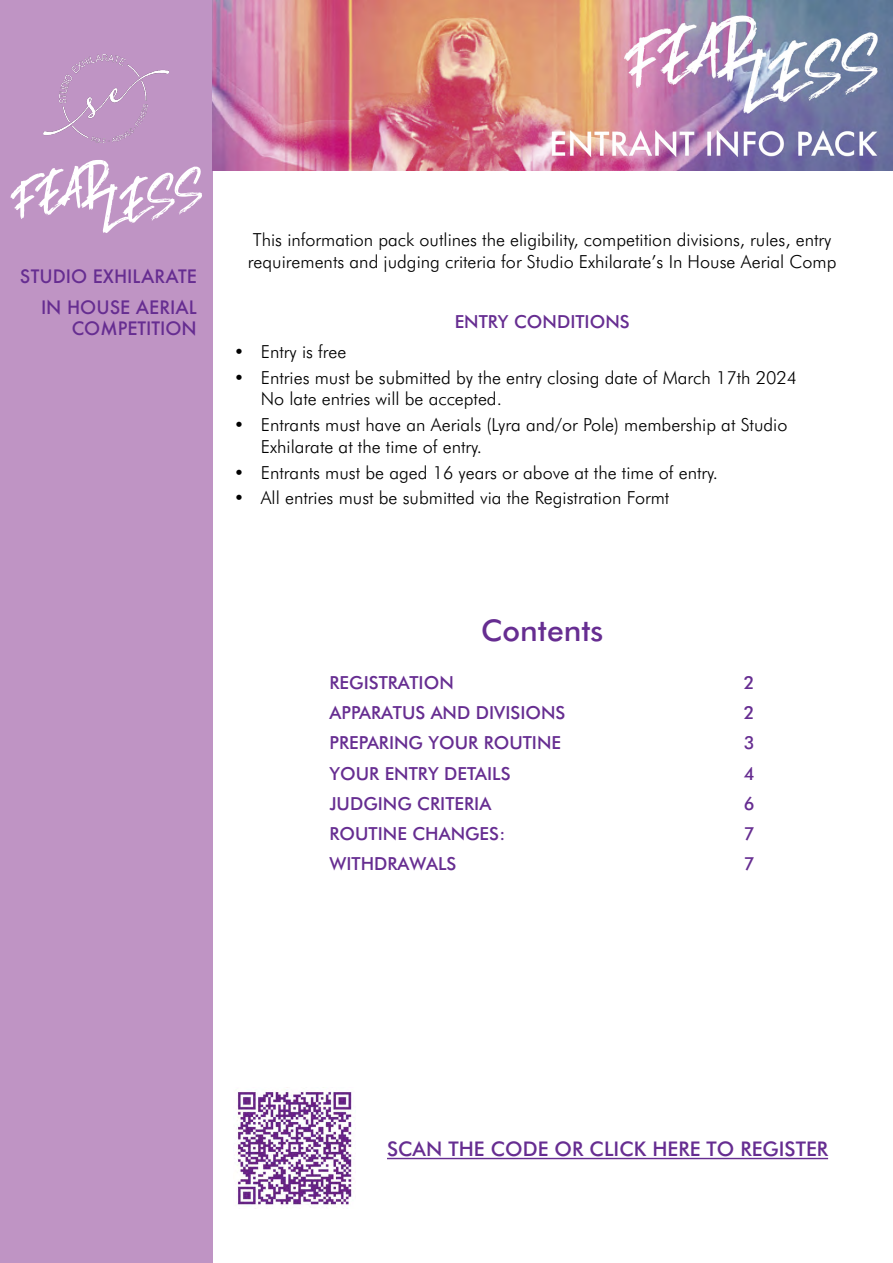
<style>
.page{position:relative;width:893px;height:1263px;background:#fff}
.page>*{position:absolute;margin:0;border:0;box-sizing:border-box;transform-origin:0 0}
.t1{font:500 30px "Futura BT";color:#662d91}
.t2{font:500 20.25px "Futura BT";color:#662d91}
.t3{font:300 18px/21.6px "Futura BT";color:#000}
.t4{font:500 18px "Futura BT";color:#662d91}
.t5{font:500 18px/30.2px "Futura";color:#662d91;text-align:right}
</style>
<div class="page">
<div style="left:0;top:0;width:213px;height:1263px;background:#bf94c4"></div>
<svg style="left:10px;top:160px;width:192px;height:73px"></svg>
<img style="left:44px;top:54px;width:125px;height:89px">
<hr style="left:387px;top:1158px;width:441px;height:1px;background:#662d91">
<img style="left:237px;top:1087px;width:117px;height:118px">
<img style="left:213px;top:0;width:680px;height:170px">
<p class="t5" style="left:20px;top:261px;width:178px">STUDIO EXHILARATE<br>IN HOUSE AERIAL</p>
<p class="t5" style="left:72px;top:313px;width:127px">COMPETITION</p>
<p class="t3" style="left:248px;top:229px;width:590px">This information pack outlines the eligibility, competition divisions, rules, entry requirements and judging criteria for Studio Exhilarate’s In House Aerial Comp</p>
<p class="t4" style="left:455px;top:310px;width:177px">ENTRY CONDITIONS</p>
<p class="t3" style="left:234px;top:340px;width:114px">• Entry is free</p>
<p class="t3" style="left:261px;top:366px;width:538px;text-indent:-27px">• Entries must be submitted by the entry closing date of March 17th 2024<br>No late entries will be accepted.</p>
<p class="t3" style="left:261px;top:414px;width:528px;text-indent:-27px">• Entrants must have an Aerials (Lyra and/or Pole) membership at Studio<br>Exhilarate at the time of entry.</p>
<p class="t3" style="left:234px;top:461px;width:486px">• Entrants must be aged 16 years or above at the time of entry.</p>
<p class="t3" style="left:234px;top:487px;width:437px">• All entries must be submitted via the Registration Formt</p>
<h1 class="t1" style="left:481px;top:612px;width:124px">Contents</h1>
<p class="t4" style="left:330px;top:672px;width:126px">REGISTRATION</p>
<p class="t4" style="left:744px;top:672px;width:12px">2</p>
<p class="t4" style="left:330px;top:702px;width:237px">APPARATUS AND DIVISIONS</p>
<p class="t4" style="left:744px;top:702px;width:12px">2</p>
<p class="t4" style="left:330px;top:732px;width:233px">PREPARING YOUR ROUTINE</p>
<p class="t4" style="left:744px;top:732px;width:12px">3</p>
<p class="t4" style="left:330px;top:762px;width:182px">YOUR ENTRY DETAILS</p>
<p class="t4" style="left:744px;top:762px;width:12px">4</p>
<p class="t4" style="left:330px;top:792px;width:163px">JUDGING CRITERIA</p>
<p class="t4" style="left:744px;top:792px;width:12px">6</p>
<p class="t4" style="left:330px;top:822px;width:177px">ROUTINE CHANGES:</p>
<p class="t4" style="left:744px;top:822px;width:12px">7</p>
<p class="t4" style="left:330px;top:852px;width:128px">WITHDRAWALS</p>
<p class="t4" style="left:744px;top:852px;width:12px">7</p>
<p class="t2" style="left:387px;top:1137px;width:443px">SCAN THE CODE OR CLICK HERE TO REGISTER</p>
</div>
